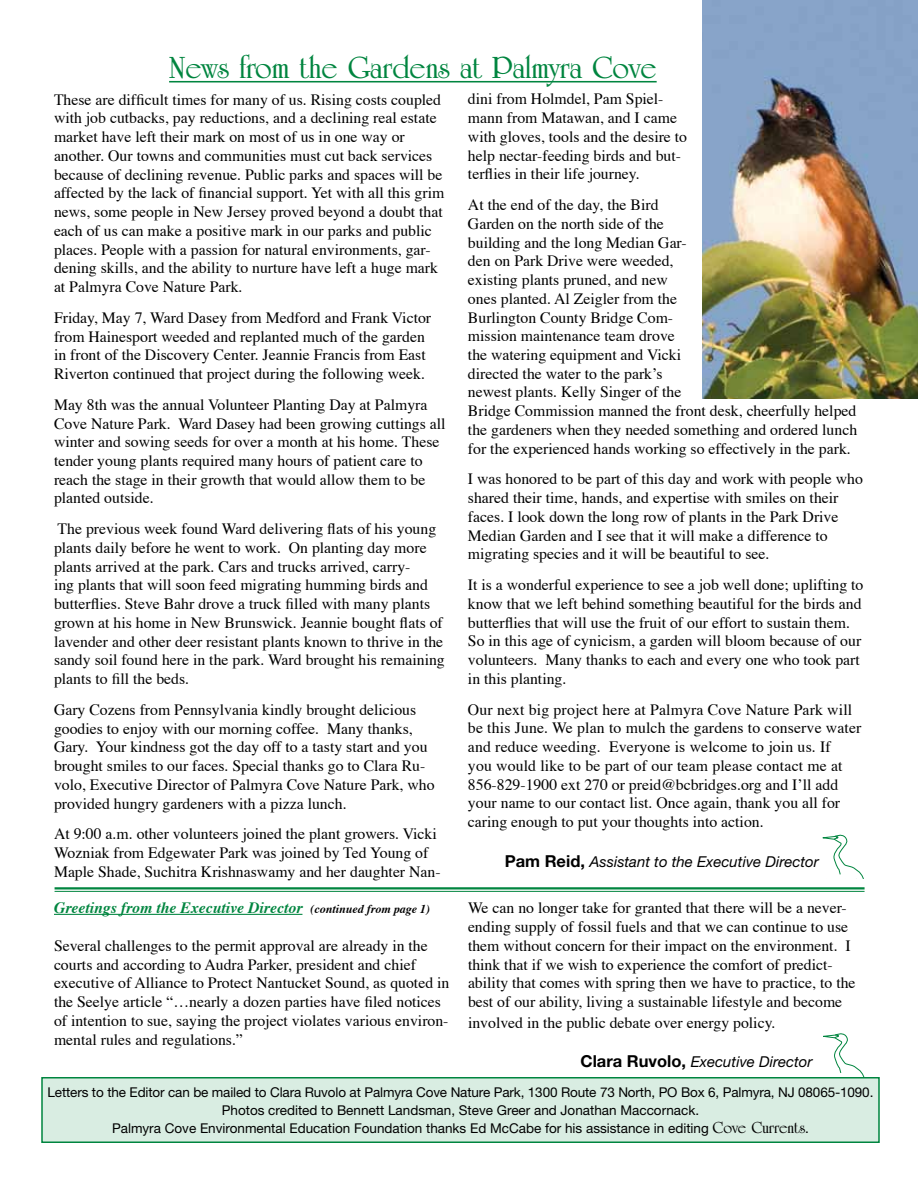
<style>
.page{position:relative;width:918px;height:1188px;background:#fff}
.page>*{position:absolute;margin:0;border:0;box-sizing:border-box;transform-origin:0 0}
.t1{font:700 33px "University Roman BT";color:#00853f}
.t2{font:15.75px/18.8px "Times";color:#000}
.t3{font:italic 700 15.75px "Times";color:#00853f}
.t4{font:italic 15px "Helvetica Neue";color:#000}
.t5{font:13.5px/18px "Helvetica Neue";color:#000;text-align:center}
.s1{font-weight:700;font-style:normal;font-size:16.5px}
.s2{font-size:12px;color:#000}
.s3{font-family:"University Roman BT";font-weight:700;font-size:17.25px}
</style>
<div class="page">
<img style="left:702px;top:0;width:216px;height:399px">
<hr style="left:169px;top:81px;width:488px;height:1px;background:#00853f">
<svg style="left:822px;top:834px;width:42px;height:45px"></svg>
<hr style="left:54px;top:914px;width:248px;height:1px;background:#00853f">
<svg style="left:823px;top:1033px;width:42px;height:44px"></svg>
<hr style="left:55px;top:887px;width:810px;height:3px;background:#00853f">
<hr style="left:55px;top:891px;width:810px;height:1px;background:#00853f">
<div style="left:42px;top:1078px;width:837px;height:64px;background:#d9ede2"></div>
<div style="left:41px;top:1077px;width:839px;height:66px;border:2px solid #00853f"></div>
<h1 class="t1" style="left:169px;top:47px;width:489px">News from the Gardens at Palmyra Cove</h1>
<p class="t2" style="left:54px;top:89px;width:392px">These are difficult times for many of us. Rising costs coupled with job cutbacks, pay reductions, and a declining real estate market have left their mark on most of us in one way or another. Our towns and communities must cut back services because of declining revenue. Public parks and spaces will be affected by the lack of financial support. Yet with all this grim news, some people in New Jersey proved beyond a doubt that each of us can make a positive mark in our parks and public places. People with a passion for natural environments, gar&shy;dening skills, and the ability to nurture have left a huge mark at Palmyra Cove Nature Park.</p>
<p class="t2" style="left:54px;top:307px;width:379px">Friday, May 7, Ward Dasey from Medford and Frank Victor from Hainesport weeded and replanted much of the garden in front of the Discovery Center. Jeannie Francis from East Riverton continued that project during the following week.</p>
<p class="t2" style="left:54px;top:394px;width:393px">May 8th was the annual Volunteer Planting Day at Palmyra Cove Nature Park. Ward Dasey had been growing cuttings all winter and sowing seeds for over a month at his home. These tender young plants required many hours of patient care to reach the stage in their growth that would allow them to be planted outside.</p>
<p class="t2" style="left:54px;top:518px;width:392px">The previous week found Ward delivering flats of his young plants daily before he went to work. On planting day more plants arrived at the park. Cars and trucks arrived, carry-<br>ing plants that will soon feed migrating humming birds and butterflies. Steve Bahr drove a truck filled with many plants grown at his home in New Brunswick. Jeannie bought flats of lavender and other deer resistant plants known to thrive in the sandy soil found here in the park. Ward brought his remaining plants to fill the beds.</p>
<p class="t2" style="left:54px;top:699px;width:382px">Gary Cozens from Pennsylvania kindly brought delicious goodies to enjoy with our morning coffee. Many thanks, Gary. Your kindness got the day off to a tasty start and you brought smiles to our faces. Special thanks go to Clara Ru&shy;volo, Executive Director of Palmyra Cove Nature Park, who provided hungry gardeners with a pizza lunch.</p>
<p class="t2" style="left:54px;top:823px;width:388px">At 9:00 a.m. other volunteers joined the plant growers. Vicki<br>Wozniak from Edgewater Park was joined by Ted Young of<br>Maple Shade, Suchitra Krishnaswamy and her daughter Nan-</p>
<p class="t2" style="left:468px;top:88px;width:221px">dini from Holmdel, Pam Spiel&shy;mann from Matawan, and I came with gloves, tools and the desire to help nectar-feeding birds and but&shy;terflies in their life journey.</p>
<p class="t2" style="left:468px;top:194px;width:391px">At the end of the day, the Bird<br>Garden on the north side of the<br>building and the long Median Gar-<br>den on Park Drive were weeded,<br>existing plants pruned, and new<br>ones planted. Al Zeigler from the<br>Burlington County Bridge Com-<br>mission maintenance team drove<br>the watering equipment and Vicki<br>directed the water to the park’s<br>newest plants. Kelly Singer of the<br>Bridge Commission manned the front desk, cheerfully helped the gardeners when they needed something and ordered lunch for the experienced hands working so effectively in the park.</p>
<p class="t2" style="left:468px;top:468px;width:396px">I was honored to be part of this day and work with people who shared their time, hands, and expertise with smiles on their faces. I look down the long row of plants in the Park Drive Median Garden and I see that it will make a difference to migrating species and it will be beautiful to see.</p>
<p class="t2" style="left:468px;top:574px;width:397px">It is a wonderful experience to see a job well done; uplifting to know that we left behind something beautiful for the birds and butterflies that will use the fruit of our effort to sustain them.<br>So in this age of cynicism, a garden will bloom because of our volunteers. Many thanks to each and every one who took part in this planting.</p>
<p class="t2" style="left:468px;top:699px;width:395px">Our next big project here at Palmyra Cove Nature Park will be this June. We plan to mulch the gardens to conserve water and reduce weeding. Everyone is welcome to join us. If<br>you would like to be part of our team please contact me at 856-829-1900 ext 270 or preid@bcbridges.org and I’ll add your name to our contact list. Once again, thank you all for caring enough to put your thoughts into action.</p>
<p class="t4" style="left:505px;top:853px;width:316px"><span class="s1">Pam Reid,</span> Assistant to the Executive Director</p>
<p class="t3" style="left:54px;top:893px;width:378px">Greetings from the Executive Director <span class="s2">(continued from page 1)</span></p>
<p class="t2" style="left:54px;top:935px;width:397px">Several challenges to the permit approval are already in the courts and according to Audra Parker, president and chief executive of Alliance to Protect Nantucket Sound, as quoted in the Seelye article “…nearly a dozen parties have filed notices of intention to sue, saying the project violates various environ&shy;mental rules and regulations.”</p>
<p class="t2" style="left:468px;top:897px;width:389px">We can no longer take for granted that there will be a never&shy;ending supply of fossil fuels and that we can continue to use them without concern for their impact on the environment. I think that if we wish to experience the comfort of predict&shy;ability that comes with spring then we have to practice, to the best of our ability, living a sustainable lifestyle and become</p>
<p class="t2" style="left:468px;top:1012px;width:309px">involved in the public debate over energy policy.</p>
<p class="t4" style="left:581px;top:1053px;width:234px"><span class="s1">Clara Ruvolo,</span> Executive Director</p>
<p class="t5" style="left:48px;top:1083px;width:827px">Letters to the Editor can be mailed to Clara Ruvolo at Palmyra Cove Nature Park, 1300 Route 73 North, PO Box 6, Palmyra, NJ 08065-1090.<br>Photos credited to Bennett Landsman, Steve Greer and Jonathan Maccornack.<br>Palmyra Cove Environmental Education Foundation thanks Ed McCabe for his assistance in editing <span class="s3">Cove Currents</span>.</p>
</div>
